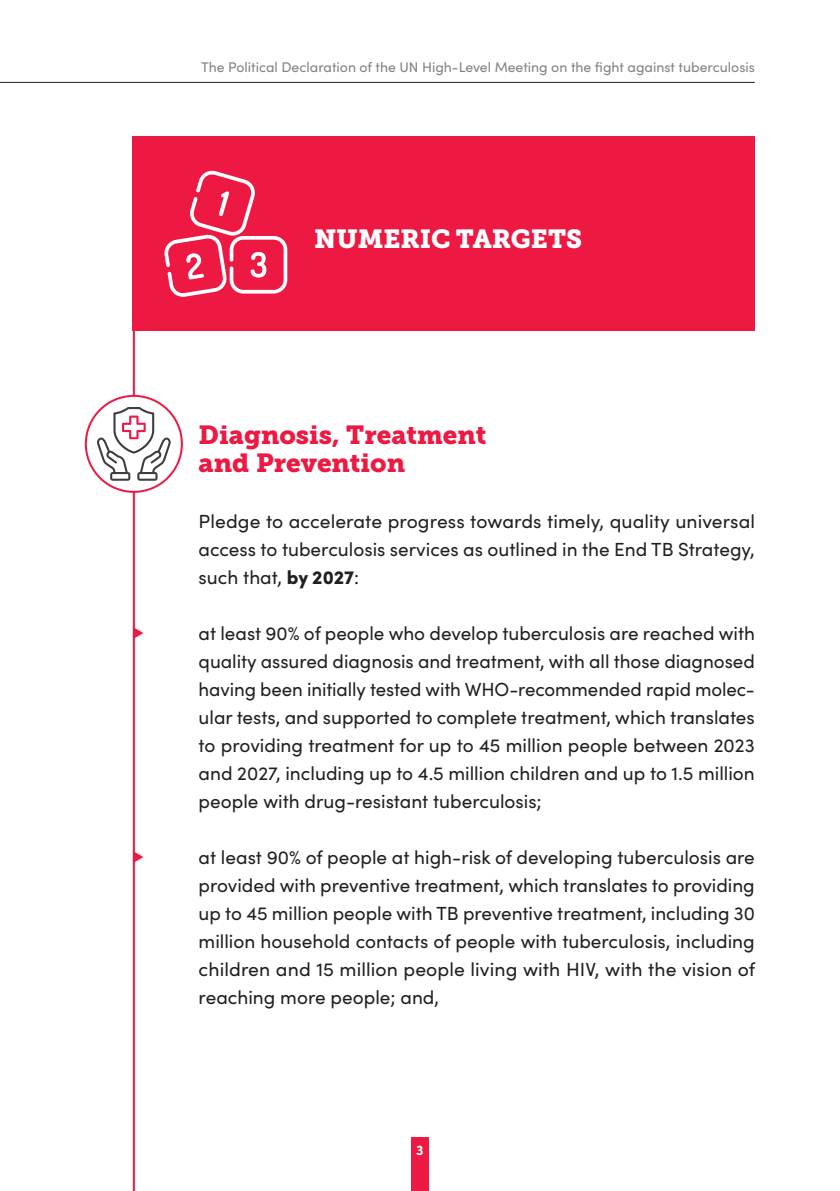
<style>
.page{position:relative;width:840px;height:1191px;background:#fff}
.page>*{position:absolute;margin:0;border:0;box-sizing:border-box;transform-origin:0 0}
.t1{font:26px/28px "Museo Slab 900";color:#ed1943}
.t2{font:26px "Museo Slab 900";color:#fff}
.Body_text{font:19px/28px "Sofia Pro";color:#231f20;text-align:justify}
.t3{font:19px "Sofia Pro";color:#ed1943}
.t4{font:14px "Sofia Pro";color:#808285}
.t5{font:700 14px "Sofia Pro";color:#fff}
.s1{font-weight:900}
</style>
<div class="page">
<div style="left:411px;top:1137px;width:17px;height:54px;background:#ed1943"></div>
<hr style="left:0;top:82px;width:754px;height:1px;background:#231f20">
<hr style="left:133px;top:137px;width:2px;height:1054px;background:#ed1943">
<div style="left:86px;top:396px;width:96px;height:96px;background:#fff;border-radius:50%"></div>
<div style="left:85px;top:395px;width:98px;height:98px;border:2px solid #ed1943;border-radius:50%"></div>
<svg style="left:96px;top:407px;width:75px;height:74px"></svg>
<div style="left:133px;top:137px;width:621px;height:194px;background:#ed1943"></div>
<svg style="left:164px;top:170px;width:123px;height:127px"></svg>
<p class="t4" style="left:201px;top:57px;width:555px">The Political Declaration of the UN High-Level Meeting on the fight against tuberculosis</p>
<p class="t2" style="left:314px;top:224px;width:269px">NUMERIC TARGETS</p>
<p class="t1" style="left:198px;top:421px;width:289px">Diagnosis, Treatment and Prevention</p>
<p class="Body_text" style="left:198px;top:506px;width:557px">Pledge to accelerate progress towards timely, quality universal access to tuberculosis services as outlined in the End TB Strategy, such that, <span class="s1">by 2027</span>:</p>
<p class="t3" style="left:132px;top:619px;width:15px">▶</p>
<p class="Body_text" style="left:198px;top:618px;width:557px">at least 90% of people who develop tuberculosis are reached with quality assured diagnosis and treatment, with all those diagnosed having been initially tested with WHO-recommended rapid molec&shy;ular tests, and supported to complete treatment, which translates to providing treatment for up to 45 million people between 2023 and 2027, including up to 4.5 million children and up to 1.5 million people with drug-resistant tuberculosis;</p>
<p class="t3" style="left:132px;top:843px;width:15px">▶</p>
<p class="Body_text" style="left:198px;top:842px;width:558px">at least 90% of people at high-risk of developing tuberculosis are provided with preventive treatment, which translates to providing up to 45 million people with TB preventive treatment, including 30 million household contacts of people with tuberculosis, including children and 15 million people living with HIV, with the vision of reaching more people; and,</p>
<p class="t5" style="left:416px;top:1139px;width:9px">3</p>
</div>
